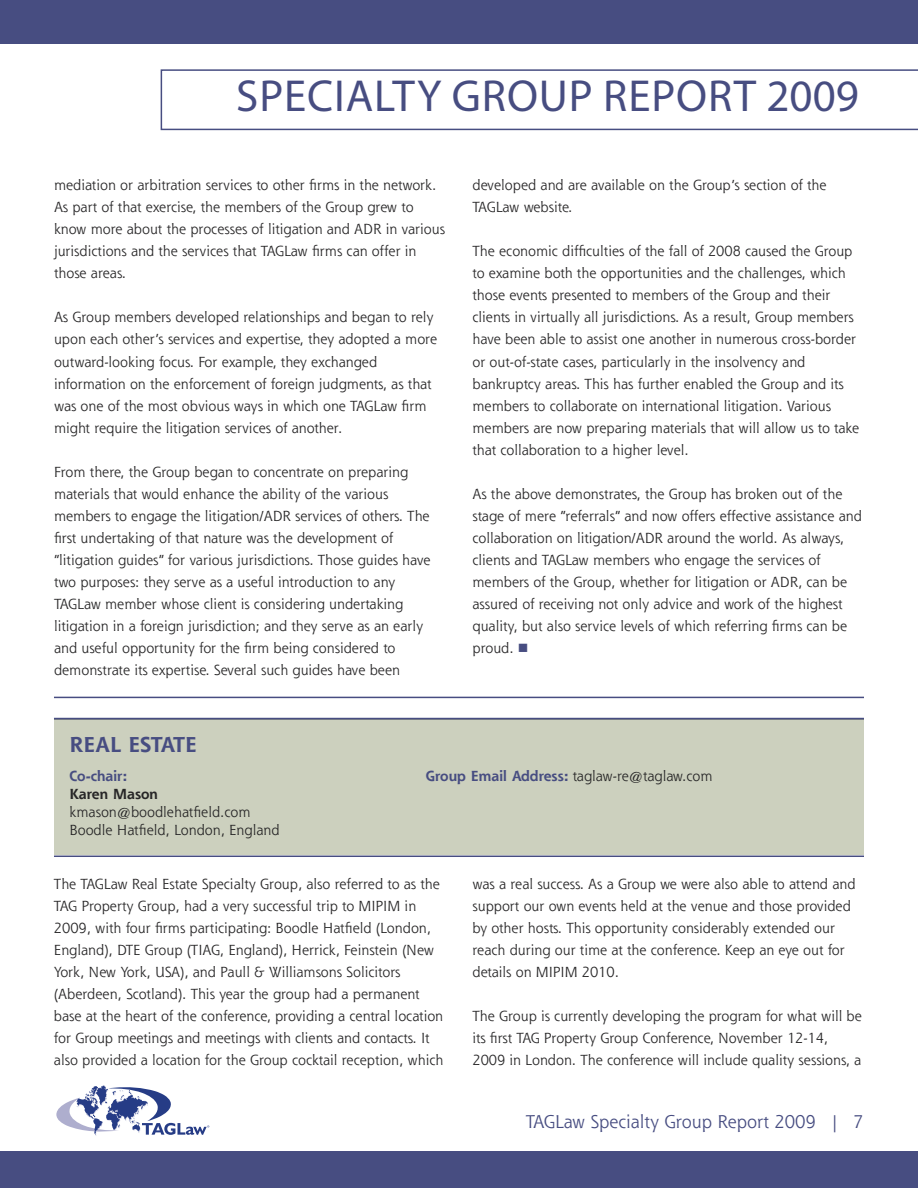
<style>
.page{position:relative;width:918px;height:1188px;background:#fff}
.page>*{position:absolute;margin:0;border:0;box-sizing:border-box;transform-origin:0 0}
.t1{font:45px "Myriad Pro";letter-spacing:.02em;color:#474d81}
.t2{font:700 21px "Shannon Std";color:#474d81}
.t3{font:18px "Shannon Std";color:#474d81}
.t4{font:14.25px/22px "Shannon Std";color:#272627}
.t5{font:700 14.25px "Shannon Std";color:#272627}
.t6{font:700 14.25px "Shannon Std";color:#474d81}
.s1{font-weight:700;color:#474d81}
</style>
<div class="page">
<div style="left:0;top:0;width:918px;height:44px;background:#474d81"></div>
<div style="left:0;top:1151px;width:918px;height:37px;background:#474d81"></div>
<svg style="left:161px;top:69px;width:757px;height:61px"></svg>
<svg style="left:56px;top:1086px;width:153px;height:50px"></svg>
<hr style="left:54px;top:718px;width:810px;height:1px;background:#474d81">
<div style="left:54px;top:719px;width:810px;height:136px;background:#ccd0be"></div>
<hr style="left:54px;top:719px;width:810px;height:1px;background:#747986">
<hr style="left:54px;top:856px;width:810px;height:1px;background:#474d81">
<hr style="left:54px;top:697px;width:810px;height:1px;background:#474d81">
<h1 class="t1" style="left:236px;top:79px;width:624px">SPECIALTY GROUP REPORT 2009</h1>
<p class="t4" style="left:54px;top:176px;width:393px">mediation or arbitration services to other firms in the network.<br>As part of that exercise, the members of the Group grew to know more about the processes of litigation and ADR in various jurisdictions and the services that TAGLaw firms can offer in those areas.</p>
<p class="t4" style="left:54px;top:308px;width:385px">As Group members developed relationships and began to rely upon each other’s services and expertise, they adopted a more outward-looking focus. For example, they exchanged information on the enforcement of foreign judgments, as that was one of the most obvious ways in which one TAGLaw firm might require the litigation services of another.</p>
<p class="t4" style="left:54px;top:462px;width:378px">From there, the Group began to concentrate on preparing materials that would enhance the ability of the various members to engage the litigation/ADR services of others. The first undertaking of that nature was the development of “litigation guides” for various jurisdictions. Those guides have two purposes: they serve as a useful introduction to any TAGLaw member whose client is considering undertaking litigation in a foreign jurisdiction; and they serve as an early and useful opportunity for the firm being considered to demonstrate its expertise. Several such guides have been</p>
<p class="t4" style="left:473px;top:176px;width:356px">developed and are available on the Group’s section of the<br>TAGLaw website.</p>
<p class="t4" style="left:472px;top:242px;width:388px">The economic difficulties of the fall of 2008 caused the Group to examine both the opportunities and the challenges, which those events presented to members of the Group and their clients in virtually all jurisdictions. As a result, Group members have been able to assist one another in numerous cross-border or out-of-state cases, particularly in the insolvency and bankruptcy areas. This has further enabled the Group and its members to collaborate on international litigation. Various members are now preparing materials that will allow us to take that collaboration to a higher level.</p>
<p class="t4" style="left:472px;top:484px;width:391px">As the above demonstrates, the Group has broken out of the stage of mere “referrals” and now offers effective assistance and collaboration on litigation/ADR around the world. As always, clients and TAGLaw members who engage the services of members of the Group, whether for litigation or ADR, can be assured of receiving not only advice and work of the highest quality, but also service levels of which referring firms can be proud.</p>
<h2 class="t2" style="left:70px;top:737px;width:129px">REAL ESTATE</h2>
<p class="t6" style="left:70px;top:771px;width:59px">Co-chair:</p>
<p class="t4" style="left:426px;top:766px;width:288px"><span class="s1">Group Email Address:</span> taglaw-re@taglaw.com</p>
<p class="t5" style="left:70px;top:789px;width:90px">Karen Mason</p>
<p class="t4" style="left:70px;top:804px;width:212px;line-height:18px">kmason@boodlehatfield.com<br>Boodle Hatfield, London, England</p>
<p class="t4" style="left:54px;top:874px;width:391px">The TAGLaw Real Estate Specialty Group, also referred to as the TAG Property Group, had a very successful trip to MIPIM in 2009, with four firms participating: Boodle Hatfield (London, England), DTE Group (TIAG, England), Herrick, Feinstein (New York, New York, USA), and Paull &amp; Williamsons Solicitors (Aberdeen, Scotland). This year the group had a permanent base at the heart of the conference, providing a central location for Group meetings and meetings with clients and contacts. It also provided a location for the Group cocktail reception, which</p>
<p class="t4" style="left:472px;top:874px;width:385px">was a real success. As a Group we were also able to attend and support our own events held at the venue and those provided by other hosts. This opportunity considerably extended our reach during our time at the conference. Keep an eye out for details on MIPIM 2010.</p>
<p class="t4" style="left:472px;top:1006px;width:391px">The Group is currently developing the program for what will be its first TAG Property Group Conference, November 12-14,<br>2009 in London. The conference will include quality sessions, a</p>
<p class="t3" style="left:526px;top:1115px;width:339px">TAGLaw Specialty Group Report 2009 | 7</p>
</div>
